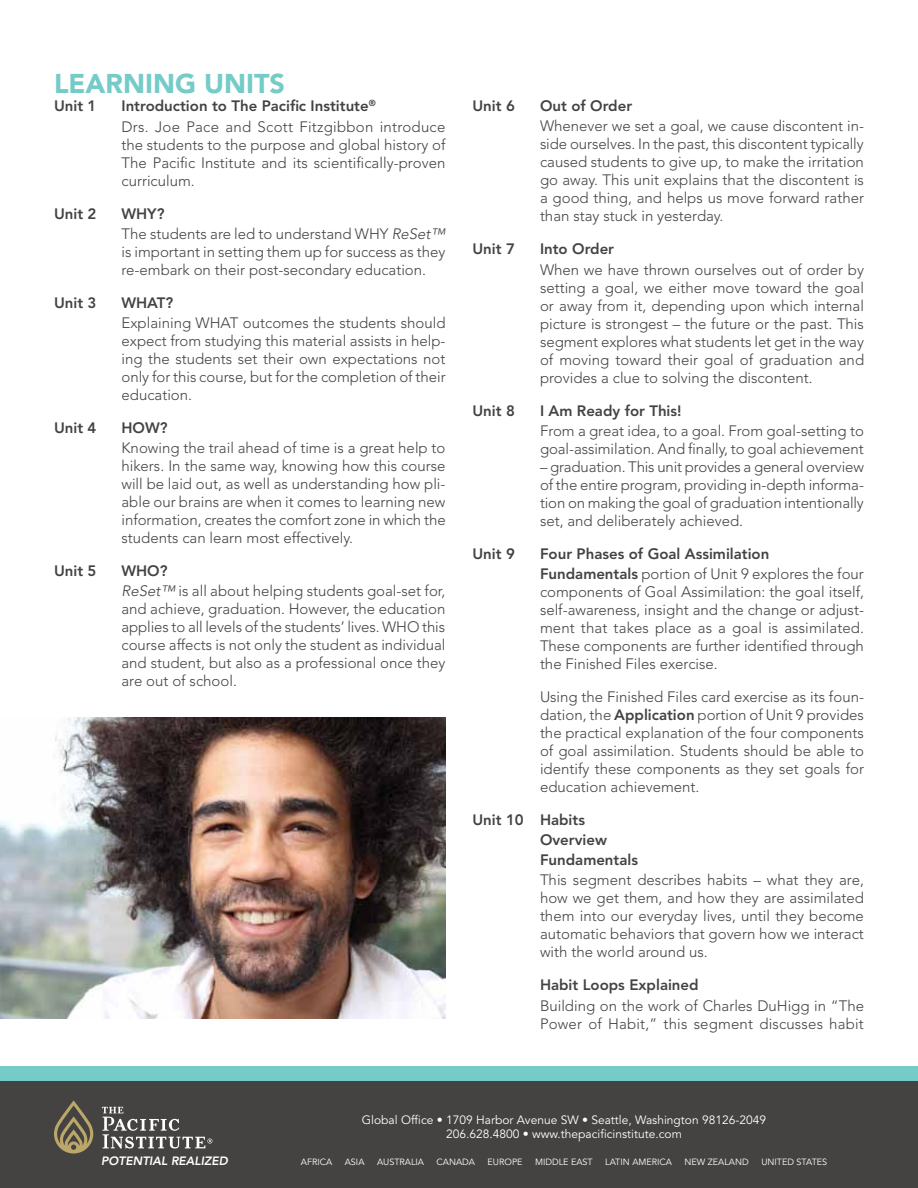
<style>
.page{position:relative;width:918px;height:1188px;background:#fff}
.page>*{position:absolute;margin:0;border:0;box-sizing:border-box;transform-origin:0 0}
.t1{font:900 27px "Avenir";color:#74cbc8}
.t2{font:300 15px/18px "Avenir";color:#444341;text-align:justify}
.t3{font:800 15px/20.1px "Avenir";color:#444341}
.t4{font:12px/14.4px "Avenir";color:#fff;text-align:center}
.t5{font:italic 800 12px "Avenir";color:#fff}
.t6{font:9px "Avenir";color:#fff}
.s1{font-weight:800}
.s2{font-style:italic}
.s3{font-weight:300}
</style>
<div class="page">
<div style="left:0;top:1066px;width:918px;height:20px;background:#74cbc8"></div>
<div style="left:0;top:1082px;width:918px;height:106px;background:#444341"></div>
<svg style="left:102px;top:1107px;width:110px;height:42px"></svg>
<svg style="left:54px;top:1100px;width:39px;height:54px"></svg>
<img style="left:0;top:717px;width:446px;height:302px">
<h1 class="t1" style="left:54px;top:68px;width:233px">LEARNING UNITS</h1>
<p class="t3" style="left:54px;top:96px;width:44px">Unit 1</p>
<p class="t2" style="left:122px;top:96px;width:325px;line-height:20.1px"><span class="s1">Introduction to The Pacific Institute</span><sup>®<br></sup>Drs. Joe Pace and Scott Fitzgibbon introduce</p>
<p class="t2" style="left:122px;top:135px;width:325px">the students to the purpose and global history of The Pacific Institute and its scientifically-proven curriculum.</p>
<p class="t3" style="left:54px;top:203px;width:44px">Unit 2</p>
<p class="t2" style="left:122px;top:203px;width:325px;line-height:20.1px"><span class="s1">WHY?<br></span>The students are led to understand WHY <span class="s2">ReSet™</span></p>
<p class="t2" style="left:122px;top:243px;width:325px">is important in setting them up for success as they re-embark on their post-secondary education.</p>
<p class="t3" style="left:54px;top:292px;width:44px">Unit 3</p>
<p class="t3" style="left:122px;top:292px;width:53px">WHAT?</p>
<p class="t2" style="left:122px;top:314px;width:326px">Explaining WHAT outcomes the students should expect from studying this material assists in help&shy;ing the students set their own expectations not only for this course, but for the completion of their education.</p>
<p class="t3" style="left:54px;top:418px;width:44px">Unit 4</p>
<p class="t3" style="left:122px;top:418px;width:48px">HOW?</p>
<p class="t2" style="left:122px;top:439px;width:326px">Knowing the trail ahead of time is a great help to hikers. In the same way, knowing how this course will be laid out, as well as understanding how pli&shy;able our brains are when it comes to learning new information, creates the comfort zone in which the students can learn most effectively.</p>
<p class="t3" style="left:54px;top:561px;width:44px">Unit 5</p>
<p class="t2" style="left:122px;top:561px;width:325px;line-height:20.1px"><span class="s1">WHO?<br></span><span class="s2">ReSet™</span> is all about helping students goal-set for,</p>
<p class="t2" style="left:122px;top:600px;width:326px">and achieve, graduation. However, the education applies to all levels of the students’ lives. WHO this course affects is not only the student as individual and student, but also as a professional once they are out of school.</p>
<p class="t3" style="left:472px;top:96px;width:44px">Unit 6</p>
<p class="t3" style="left:540px;top:96px;width:94px">Out of Order</p>
<p class="t2" style="left:540px;top:117px;width:326px">Whenever we set a goal, we cause discontent in&shy;side ourselves. In the past, this discontent typically caused students to give up, to make the irritation go away. This unit explains that the discontent is a good thing, and helps us move forward rather than stay stuck in yesterday.</p>
<p class="t3" style="left:472px;top:239px;width:44px">Unit 7</p>
<p class="t3" style="left:540px;top:239px;width:76px">Into Order</p>
<p class="t2" style="left:540px;top:260px;width:326px">When we have thrown ourselves out of order by setting a goal, we either move toward the goal or away from it, depending upon which internal picture is strongest – the future or the past. This segment explores what students let get in the way of moving toward their goal of graduation and provides a clue to solving the discontent.</p>
<p class="t3" style="left:472px;top:400px;width:44px">Unit 8</p>
<p class="t3" style="left:540px;top:400px;width:143px">I Am Ready for This!</p>
<p class="t2" style="left:540px;top:422px;width:326px">From a great idea, to a goal. From goal-setting to goal-assimilation. And finally, to goal achievement</p>
<p class="t2" style="left:540px;top:458px;width:325px">– graduation. This unit provides a general overview of the entire program, providing in-depth informa&shy;tion on making the goal of graduation intentionally set, and deliberately achieved.</p>
<p class="t3" style="left:472px;top:543px;width:44px">Unit 9</p>
<p class="t3" style="left:540px;top:543px;width:325px">Four Phases of Goal Assimilation<br>Fundamentals <span class="s3">portion of Unit 9 explores the four</span></p>
<p class="t2" style="left:540px;top:583px;width:326px">components of Goal Assimilation: the goal itself, self-awareness, insight and the change or adjust&shy;ment that takes place as a goal is assimilated.<br>These components are further identified through the Finished Files exercise.</p>
<p class="t2" style="left:540px;top:688px;width:326px">Using the Finished Files card exercise as its foun&shy;dation, the <span class="s1">Application</span> portion of Unit 9 provides the practical explanation of the four components of goal assimilation. Students should be able to identify these components as they set goals for education achievement.</p>
<p class="t3" style="left:540px;top:810px;width:100px;text-indent:-68px">Unit 10 Habits<br>Overview<br>Fundamentals</p>
<p class="t2" style="left:540px;top:871px;width:326px">This segment describes habits – what they are, how we get them, and how they are assimilated them into our everyday lives, until they become automatic behaviors that govern how we interact with the world around us.</p>
<p class="t3" style="left:540px;top:975px;width:160px">Habit Loops Explained</p>
<p class="t2" style="left:540px;top:996px;width:326px">Building on the work of Charles DuHigg in “The<br>Power of Habit,” this segment discusses habit</p>
<p class="t4" style="left:362px;top:1113px;width:406px">GLOBAL OFFICE • 1709 HARBOR AVENUE SW • SEATTLE, WASHINGTON 98126-2049<br>206.628.4800 • WWW.THEPACIFICINSTITUTE.COM</p>
<p class="t5" style="left:101px;top:1153px;width:128px">POTENTIAL REALIZED</p>
<p class="t6" style="left:301px;top:1157px;width:31px">AFRICA</p>
<p class="t6" style="left:345px;top:1157px;width:20px">ASIA</p>
<p class="t6" style="left:377px;top:1157px;width:47px">AUSTRALIA</p>
<p class="t6" style="left:437px;top:1157px;width:39px">CANADA</p>
<p class="t6" style="left:488px;top:1157px;width:35px">EUROPE</p>
<p class="t6" style="left:535px;top:1157px;width:59px">MIDDLE EAST</p>
<p class="t6" style="left:605px;top:1157px;width:67px">LATIN AMERICA</p>
<p class="t6" style="left:685px;top:1157px;width:8px">NEW</p>
<p class="t6" style="left:708px;top:1157px;width:42px">ZEALAND</p>
<p class="t6" style="left:761px;top:1157px;width:62px">U NITED STATES</p>
</div>
